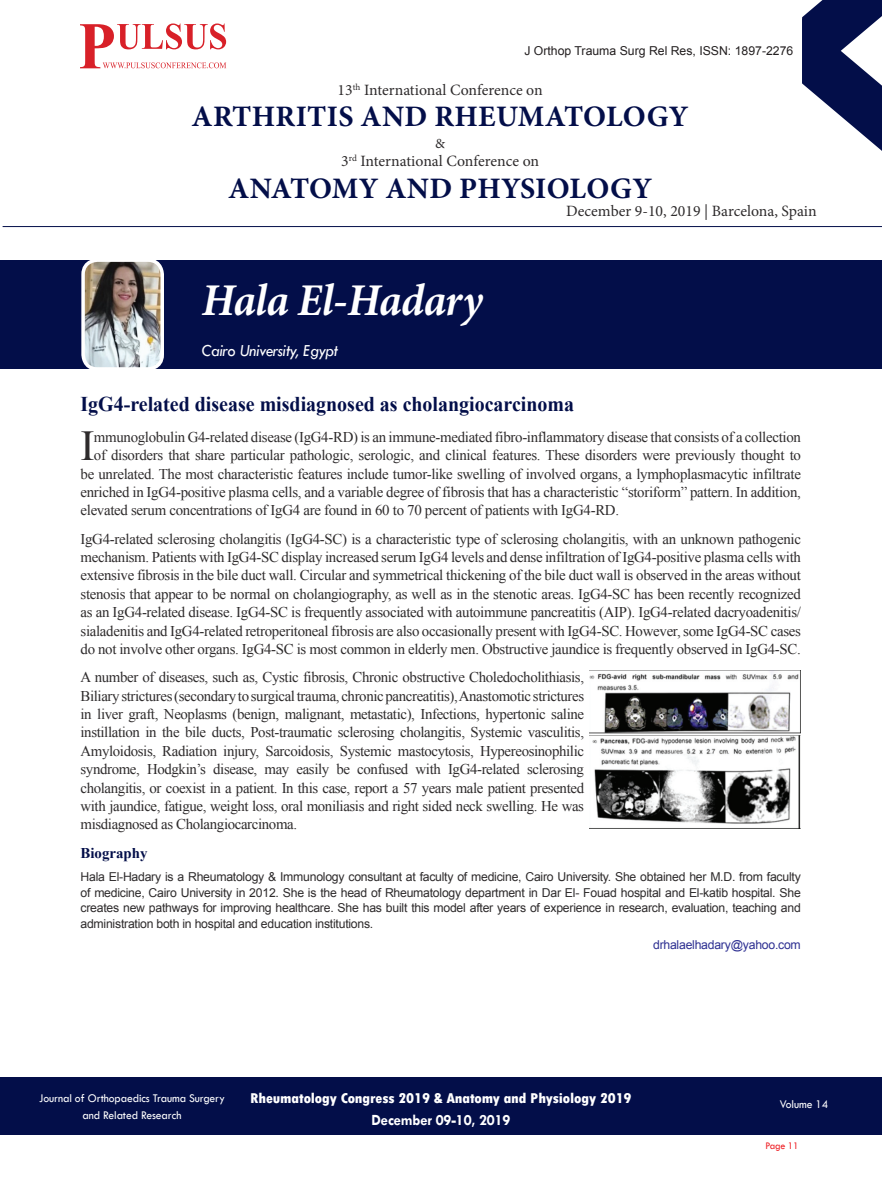
<style>
.page{position:relative;width:882px;height:1197px;background:#fff}
.page>*{position:absolute;margin:0;border:0;box-sizing:border-box;transform-origin:0 0}
.t1{font:italic 700 45.5px "Minion Pro";letter-spacing:-.01em;color:#fff;scale:.95 1}
.t2{font:42.7px "Times New Roman";color:#2e2b2c}
.t3{font:700 29.75px "Minion Pro";letter-spacing:.01em;color:#030e49}
.t4{font:700 21px "Times New Roman";color:#030e49;scale:.95 1}
.t5{font:italic 17.5px "Tw Cen";letter-spacing:-.025em;color:#fff;scale:.95 1}
.t6{font:15.75px "Minion Pro";color:#2e2b2c}
.t7{font:700 15.75px "Tw Cen";letter-spacing:-.01em;color:#fff;scale:.95 1}
.t8{font:14.88px/18.4px "Times New Roman";letter-spacing:-.02em;color:#2e2b2c;text-align:justify}
.t9{font:800 condensed 14.88px "Tw Cen";letter-spacing:-.01em;color:#fff;scale:1.1 1}
.t10{font:700 14.88px "Times New Roman";color:#030e49}
.t11{font:14px "Minion Pro";color:#2e2b2c}
.t12{font:12.25px/15.8px "Arial";letter-spacing:-.02em;color:#2e2b2c;text-align:justify}
.t13{font:12.25px/16.8px "Tw Cen";letter-spacing:-.01em;color:#fff;text-align:center;scale:.95 1}
.t14{font:12.25px "Arial";color:#231f20}
.t15{font:12.25px "Arial";letter-spacing:-.02em;color:#2e3092}
.t16{font:10.5px "Tw Cen";letter-spacing:-.02em;color:#ee1d23;scale:.95 1}
</style>
<div class="page">
<div style="left:0;top:1077px;width:882px;height:58px;background:#030e49"></div>
<hr style="left:3px;top:226px;width:879px;height:1px;background:#030e49">
<img style="left:80px;top:23px;width:147px;height:46px">
<svg style="left:81px;top:24px;width:145px;height:44px"></svg>
<svg style="left:802px;top:0;width:80px;height:151px"></svg>
<div style="left:0;top:260px;width:882px;height:109px;background:#030e49"></div>
<img style="left:83px;top:260px;width:79px;height:109px;border-radius:14px">
<div style="left:81px;top:258px;width:83px;height:113px;border:4px solid #fff;border-radius:14px"></div>
<img style="left:589px;top:670px;width:212px;height:158px">
<p class="t14" style="left:524px;top:44px;width:270px">J Orthop Trauma Surg Rel Res, ISSN: 1897-2276</p>
<p class="t6" style="left:338px;top:84px;width:207px">13<sup>th</sup> International Conference on</p>
<h3 class="t3" style="left:192px;top:105px;width:498px">ARTHRITIS AND RHEUMATOLOGY</h3>
<p class="t11" style="left:435px;top:138px;width:11px">&amp;</p>
<p class="t6" style="left:341px;top:155px;width:199px">3<sup>rd</sup> International Conference on</p>
<h3 class="t3" style="left:228px;top:177px;width:425px">ANATOMY AND PHYSIOLOGY</h3>
<h1 class="t1" style="left:202px;top:282px;width:297px">Hala El-Hadary</h1>
<p class="t5" style="left:202px;top:341px;width:145px">Cairo University, Egypt</p>
<p class="t6" style="left:566px;top:205px;width:252px">December 9-10, 2019 | Barcelona, Spain</p>
<h3 class="t4" style="left:81px;top:392px;width:521px">IgG4-related disease misdiagnosed as cholangiocarcinoma</h3>
<h2 class="t2" style="left:81px;top:422px;width:16px">I</h2>
<p class="t8" style="left:94px;top:428px;width:709px">mmunoglobulin G4-related disease (IgG4-RD) is an immune-mediated fibro-inflammatory disease that consists of a collection</p>
<p class="t8" style="left:94px;top:446px;width:709px">of disorders that share particular pathologic, serologic, and clinical features. These disorders were previously thought to</p>
<p class="t8" style="left:81px;top:464px;width:722px">be unrelated. The most characteristic features include tumor-like swelling of involved organs, a lymphoplasmacytic infiltrate</p>
<p class="t8" style="left:81px;top:483px;width:722px">enriched in IgG4-positive plasma cells, and a variable degree of fibrosis that has a characteristic “storiform” pattern. In addition,</p>
<p class="t8" style="left:81px;top:501px;width:540px">elevated serum concentrations of IgG4 are found in 60 to 70 percent of patients with IgG4-RD.</p>
<p class="t8" style="left:81px;top:530px;width:722px">IgG4-related sclerosing cholangitis (IgG4-SC) is a characteristic type of sclerosing cholangitis, with an unknown pathogenic mechanism. Patients with IgG4-SC display increased serum IgG4 levels and dense infiltration of IgG4-positive plasma cells with extensive fibrosis in the bile duct wall. Circular and symmetrical thickening of the bile duct wall is observed in the areas without stenosis that appear to be normal on cholangiography, as well as in the stenotic areas. IgG4-SC has been recently recognized as an IgG4-related disease. IgG4-SC is frequently associated with autoimmune pancreatitis (AIP). IgG4-related dacryoadenitis/ sialadenitis and IgG4-related retroperitoneal fibrosis are also occasionally present with IgG4-SC. However, some IgG4-SC cases do not involve other organs. IgG4-SC is most common in elderly men. Obstructive jaundice is frequently observed in IgG4-SC.</p>
<p class="t8" style="left:81px;top:668px;width:505px">A number of diseases, such as, Cystic fibrosis, Chronic obstructive Choledocholithiasis, Biliary strictures (secondary to surgical trauma, chronic pancreatitis), Anastomotic strictures in liver graft, Neoplasms (benign, malignant, metastatic), Infections, hypertonic saline instillation in the bile ducts, Post-traumatic sclerosing cholangitis, Systemic vasculitis, Amyloidosis, Radiation injury, Sarcoidosis, Systemic mastocytosis, Hypereosinophilic syndrome, Hodgkin’s disease, may easily be confused with IgG4-related sclerosing cholangitis, or coexist in a patient. In this case, report a 57 years male patient presented with jaundice, fatigue, weight loss, oral moniliasis and right sided neck swelling. He was misdiagnosed as Cholangiocarcinoma.</p>
<p class="t10" style="left:81px;top:844px;width:68px">Biography</p>
<p class="t12" style="left:81px;top:869px;width:722px">Hala El-Hadary is a Rheumatology &amp; Immunology consultant at faculty of medicine, Cairo University. She obtained her M.D. from faculty of medicine, Cairo University in 2012. She is the head of Rheumatology department in Dar El- Fouad hospital and El-katib hospital. She creates new pathways for improving healthcare. She has built this model after years of experience in research, evaluation, teaching and administration both in hospital and education institutions.</p>
<p class="t15" style="left:653px;top:938px;width:149px">drhalaelhadary@yahoo.com</p>
<p class="t13" style="left:39px;top:1090px;width:197px">Journal of Orthopaedics Trauma Surgery and Related Research</p>
<p class="t9" style="left:250px;top:1090px;width:348px">Rheumatology Congress 2019 &amp; Anatomy and Physiology 2019</p>
<p class="t7" style="left:372px;top:1112px;width:148px">December 09-10, 2019</p>
<p class="t13" style="left:780px;top:1096px;width:53px">Volume 14</p>
<p class="t16" style="left:765px;top:1140px;width:37px">Page 11</p>
</div>
